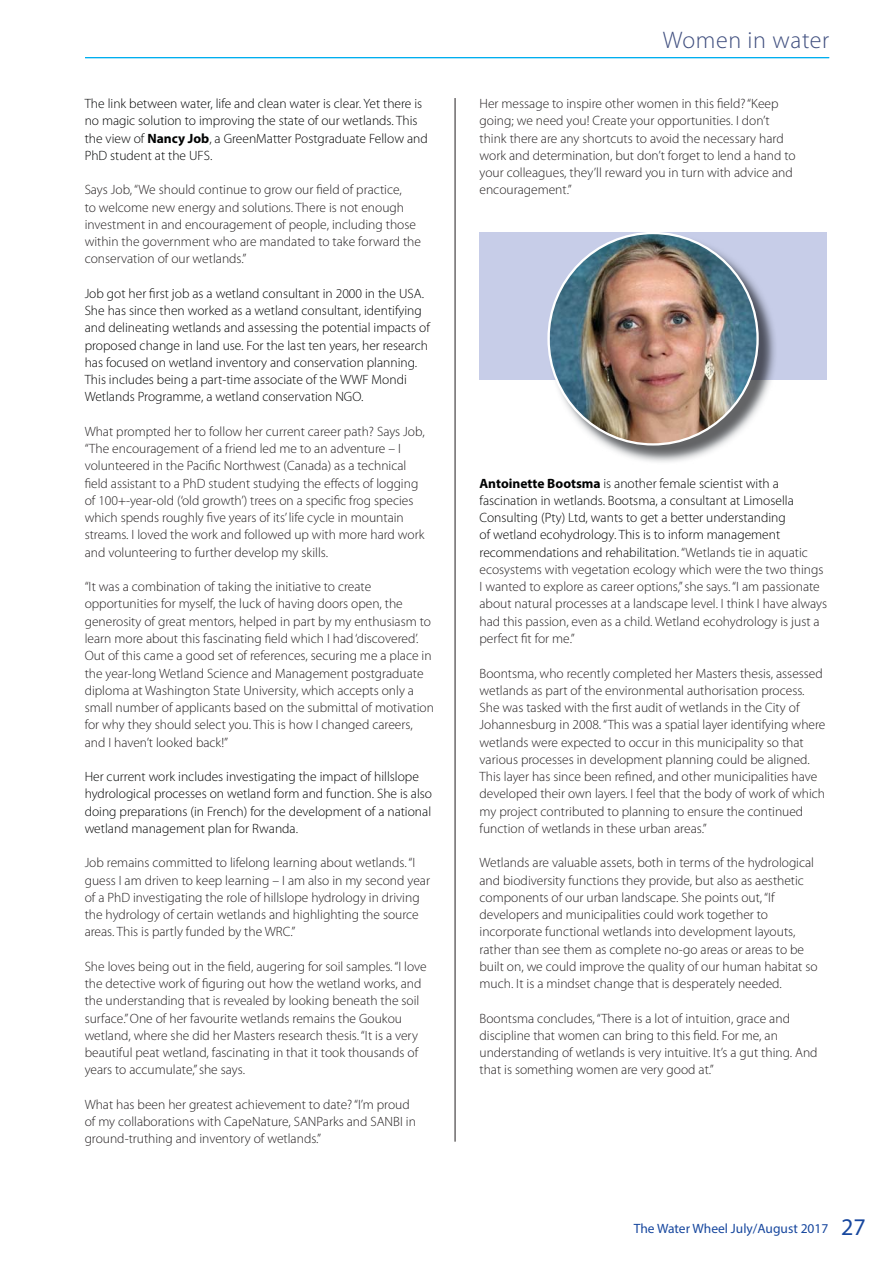
<style>
.page{position:relative;width:893px;height:1263px;background:#fff}
.page>*{position:absolute;margin:0;border:0;box-sizing:border-box;transform-origin:0 0}
.t1{font:300 24px "Myriad Pro";letter-spacing:.025em;color:#415080}
.t2{font:300 13.5px/17.2px "Myriad Pro";color:#231f20}
.t3{font:300 13.5px/17.2px "Myriad Pro";color:#010202}
.t4{font:13.5px "Myriad Pro";color:#17479e}
.s1{font-weight:700}
.s2{font-weight:700;color:#010202}
.s3{color:#010202}
.s4{font-size:24px}
</style>
<div class="page">
<div style="left:479px;top:232px;width:348px;height:147px;background:#c7cde8"></div>
<hr style="left:455px;top:98px;width:1px;height:1044px;background:#231f20">
<hr style="left:85px;top:57px;width:744px;height:1px;background:#00aeef">
<img style="left:603px;top:290px;width:174px;height:172px">
<img style="left:550px;top:233px;width:208px;height:211px">
<p class="t3" style="left:85px;top:96px;width:345px">The link between water, life and clean water is clear. Yet there is no magic solution to improving the state of our wetlands. This the view of <span class="s1">Nancy Job</span>, a GreenMatter Postgraduate Fellow and PhD student at the UFS.</p>
<p class="t2" style="left:85px;top:183px;width:338px">Says Job, “We should continue to grow our field of practice,<br>to welcome new energy and solutions. There is not enough investment in and encouragement of people, including those within the government who are mandated to take forward the conservation of our wetlands.”</p>
<p class="t3" style="left:85px;top:286px;width:347px">Job got her first job as a wetland consultant in 2000 in the USA.<br>She has since then worked as a wetland consultant, identifying and delineating wetlands and assessing the potential impacts of proposed change in land use. For the last ten years, her research has focused on wetland inventory and conservation planning.<br>This includes being a part-time associate of the WWF Mondi Wetlands Programme, a wetland conservation NGO.</p>
<p class="t2" style="left:85px;top:424px;width:342px">What prompted her to follow her current career path? Says Job, “The encouragement of a friend led me to an adventure – I volunteered in the Pacific Northwest (Canada) as a technical field assistant to a PhD student studying the effects of logging of 100+-year-old (‘old growth’) trees on a specific frog species which spends roughly five years of its’ life cycle in mountain streams. I loved the work and followed up with more hard work and volunteering to further develop my skills.</p>
<p class="t2" style="left:85px;top:579px;width:351px">“It was a combination of taking the initiative to create opportunities for myself, the luck of having doors open, the generosity of great mentors, helped in part by my enthusiasm to learn more about this fascinating field which I had ‘discovered’.<br>Out of this came a good set of references, securing me a place in the year-long Wetland Science and Management postgraduate diploma at Washington State University, which accepts only a small number of applicants based on the submittal of motivation for why they should select you. This is how I changed careers, and I haven’t looked back!”</p>
<p class="t3" style="left:85px;top:769px;width:349px">Her current work includes investigating the impact of hillslope hydrological processes on wetland form and function. She is also doing preparations (in French) for the development of a national wetland management plan for Rwanda.</p>
<p class="t2" style="left:85px;top:855px;width:347px">Job remains committed to lifelong learning about wetlands. “I guess I am driven to keep learning – I am also in my second year of a PhD investigating the role of hillslope hydrology in driving the hydrology of certain wetlands and highlighting the source areas. This is partly funded by the WRC.”</p>
<p class="t2" style="left:85px;top:959px;width:344px">She loves being out in the field, augering for soil samples. “I love the detective work of figuring out how the wetland works, and the understanding that is revealed by looking beneath the soil surface.” One of her favourite wetlands remains the Goukou wetland, where she did her Masters research thesis. “It is a very beautiful peat wetland, fascinating in that it took thousands of years to accumulate,” she says.</p>
<p class="t2" style="left:85px;top:1097px;width:333px">What has been her greatest achievement to date? “I’m proud of my collaborations with CapeNature, SANParks and SANBI in ground-truthing and inventory of wetlands.”</p>
<h1 class="t1" style="left:663px;top:31px;width:168px">Women in water</h1>
<p class="t2" style="left:479px;top:96px;width:318px">Her message to inspire other women in this field? “Keep going; we need you! Create your opportunities. I don’t think there are any shortcuts to avoid the necessary hard work and determination, but don’t forget to lend a hand to your colleagues, they’ll reward you in turn with advice and encouragement.”</p>
<p class="t2" style="left:479px;top:476px;width:349px"><span class="s2">Antoinette Bootsma</span> <span class="s3">is another female scientist with a fascination in wetlands. Bootsma, a consultant at Limosella Consulting (Pty) Ltd, wants to get a better understanding<br>of wetland ecohydrology. This is to inform management recommendations and rehabilitation.</span> “Wetlands tie in aquatic ecosystems with vegetation ecology which were the two things I wanted to explore as career options,” she says. “I am passionate about natural processes at a landscape level. I think I have always had this passion, even as a child. Wetland ecohydrology is just a perfect fit for me.”</p>
<p class="t2" style="left:479px;top:666px;width:347px">Boontsma, who recently completed her Masters thesis, assessed wetlands as part of the environmental authorisation process.<br>She was tasked with the first audit of wetlands in the City of Johannesburg in 2008. “This was a spatial layer identifying where wetlands were expected to occur in this municipality so that various processes in development planning could be aligned.<br>This layer has since been refined, and other municipalities have developed their own layers. I feel that the body of work of which my project contributed to planning to ensure the continued function of wetlands in these urban areas.”</p>
<p class="t2" style="left:479px;top:855px;width:340px">Wetlands are valuable assets, both in terms of the hydrological and biodiversity functions they provide, but also as aesthetic components of our urban landscape. She points out, “If developers and municipalities could work together to incorporate functional wetlands into development layouts, rather than see them as complete no-go areas or areas to be built on, we could improve the quality of our human habitat so much. It is a mindset change that is desperately needed.</p>
<p class="t2" style="left:479px;top:1011px;width:340px">Boontsma concludes, “There is a lot of intuition, grace and discipline that women can bring to this field. For me, an understanding of wetlands is very intuitive. It’s a gut thing. And that is something women are very good at.”</p>
<p class="t4" style="left:634px;top:1223px;width:233px">The Water Wheel July/August 2017 <span class="s4">27</span></p>
</div>
